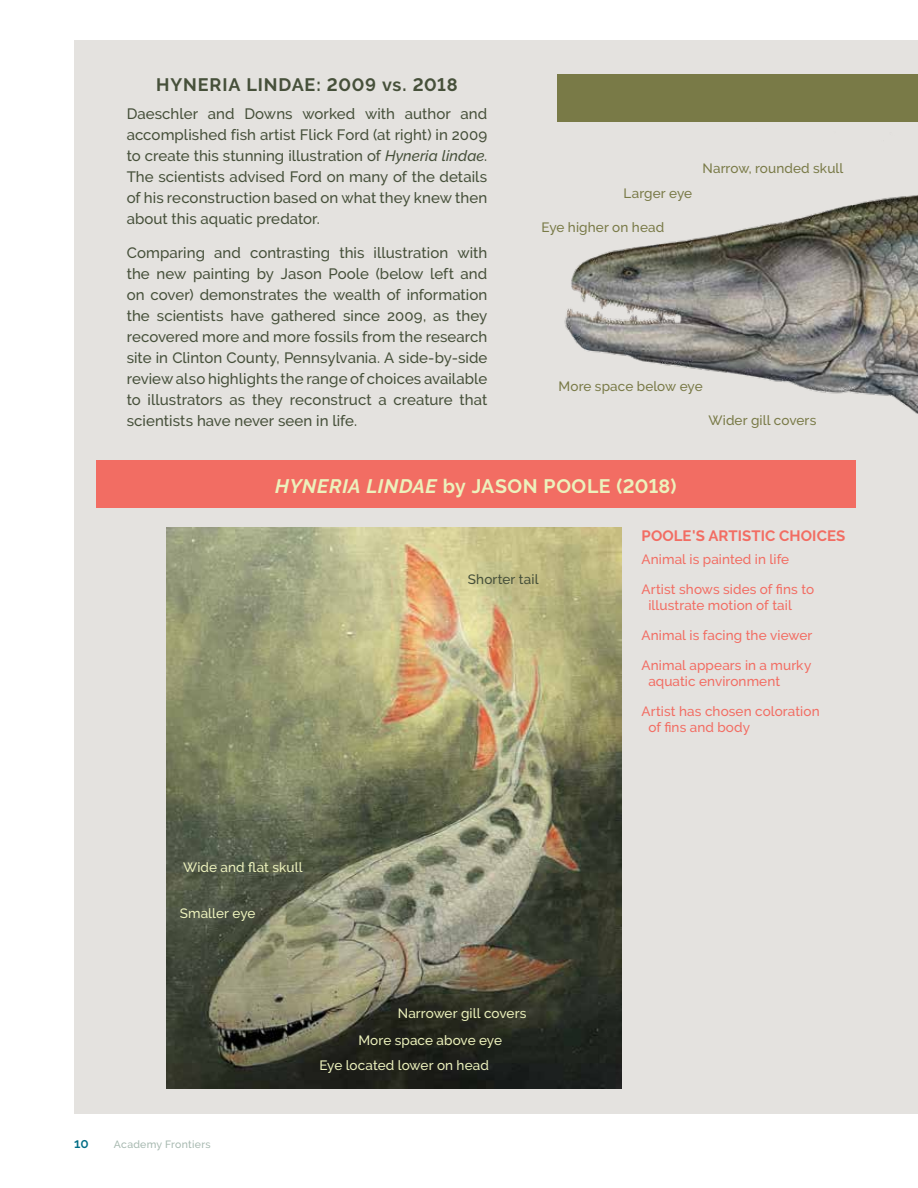
<style>
.page{position:relative;width:918px;height:1188px;background:#fff}
.page>*{position:absolute;margin:0;border:0;box-sizing:border-box;transform-origin:0 0}
.t1{font:700 19.5px "Raleway";letter-spacing:.025em;color:#ecf1bc}
.t2{font:700 18px "Raleway";letter-spacing:.04em;color:#46503a}
.t3{font:500 15px/21px "Raleway";letter-spacing:.005em;color:#46503a;text-align:justify}
.t4{font:700 15px "Raleway";letter-spacing:.01em;color:#f26d63}
.t5{font:500 13.5px/29.7px "Raleway";letter-spacing:.01em;color:#f26d63}
.t6{font:500 13.5px "Raleway";letter-spacing:.005em;color:#ecf1bc}
.t7{font:500 13.5px "Raleway";letter-spacing:.01em;color:#797a47}
.t8{font:500 13.5px "Raleway";letter-spacing:.01em;color:#46503a}
.t9{font:600 13.5px "Raleway";color:#006d85}
.t10{font:500 10.5px "Raleway";letter-spacing:.025em;color:#a7b9b0}
.s1{font-style:italic}
</style>
<div class="page">
<div style="left:74px;top:40px;width:844px;height:1074px;background:#e4e2df"></div>
<img style="left:564px;top:195px;width:354px;height:310px">
<div style="left:557px;top:74px;width:361px;height:48px;background:#797a47"></div>
<img style="left:166px;top:527px;width:455px;height:562px">
<div style="left:96px;top:460px;width:759px;height:48px;background:#f26d63"></div>
<p class="t2" style="left:156px;top:75px;width:303px">HYNERIA LINDAE: 2009 vs. 2018</p>
<p class="t3" style="left:127px;top:103px;width:362px">Daeschler and Downs worked with author and accomplished fish artist Flick Ford (at right) in 2009 to create this stunning illustration of <span class="s1">Hyneria lindae</span>.<br>The scientists advised Ford on many of the details of his reconstruction based on what they knew then about this aquatic predator.</p>
<p class="t3" style="left:127px;top:243px;width:362px">Comparing and contrasting this illustration with the new painting by Jason Poole (below left and on cover) demonstrates the wealth of information the scientists have gathered since 2009, as they recovered more and more fossils from the research site in Clinton County, Pennsylvania. A side-by-side review also highlights the range of choices available to illustrators as they reconstruct a creature that scientists have never seen in life.</p>
<p class="t7" style="left:624px;top:185px;width:70px">Larger eye</p>
<p class="t7" style="left:542px;top:219px;width:124px">Eye higher on head</p>
<p class="t7" style="left:703px;top:161px;width:142px">Narrow, rounded skull</p>
<p class="t7" style="left:559px;top:378px;width:146px">More space below eye</p>
<p class="t7" style="left:708px;top:412px;width:109px">Wider gill covers</p>
<h1 class="t1" style="left:275px;top:475px;width:403px"><span class="s1">HYNERIA LINDAE</span> by JASON POOLE (2018)</h1>
<p class="t8" style="left:468px;top:572px;width:72px">Shorter tail</p>
<p class="t6" style="left:183px;top:860px;width:121px">Wide and flat skull</p>
<p class="t6" style="left:180px;top:905px;width:77px">Smaller eye</p>
<p class="t9" style="left:74px;top:1135px;width:16px">10</p>
<p class="t10" style="left:114px;top:1138px;width:98px">Academy Frontiers</p>
<p class="t6" style="left:398px;top:1005px;width:130px">Narrower gill covers</p>
<p class="t6" style="left:358px;top:1032px;width:145px">More space above eye</p>
<p class="t6" style="left:319px;top:1058px;width:171px">Eye located lower on head</p>
<p class="t4" style="left:642px;top:528px;width:205px">POOLE'S ARTISTIC CHOICES</p>
<p class="t5" style="left:642px;top:545px;width:174px">Animal is painted in life<br>Artist shows sides of fins to</p>
<p class="t5" style="left:642px;top:591px;width:173px;text-indent:7px">illustrate motion of tail<br>Animal is facing the viewer</p>
<p class="t5" style="left:648px;top:657px;width:165px;line-height:16.2px;text-indent:-7px">Animal appears in a murky aquatic environment</p>
<p class="t5" style="left:648px;top:703px;width:173px;line-height:16.2px;text-indent:-7px">Artist has chosen coloration of fins and body</p>
</div>
